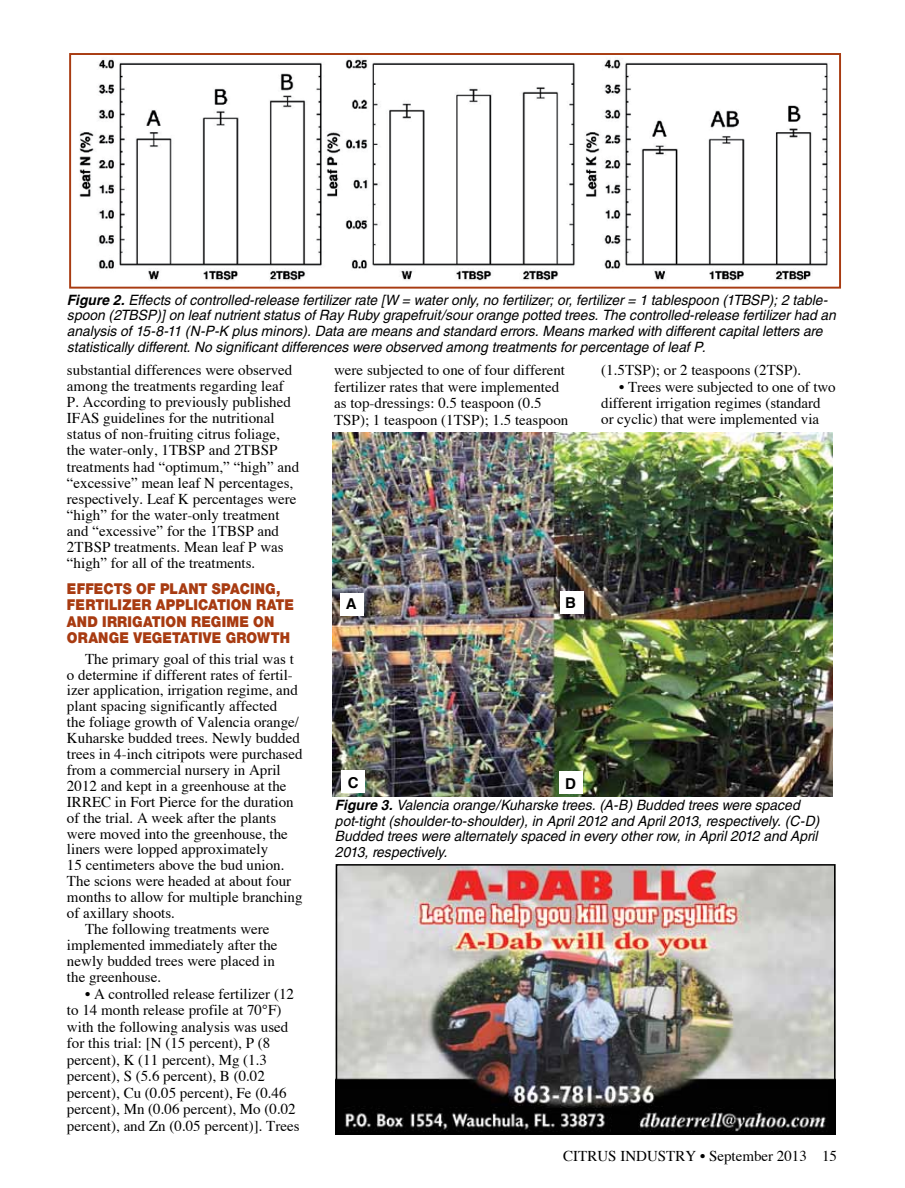
<style>
.page{position:relative;width:905px;height:1188px;background:#fff}
.page>*{position:absolute;margin:0;border:0;box-sizing:border-box;transform-origin:0 0}
.t1{font:15px/16px "Times";color:#000}
.t2{font:900 15px/16.5px "Helvetica Neue";letter-spacing:.01em;color:#a83b11;scale:.9 1}
.t3{font:700 15px "Helvetica";color:#000}
.t4{font:italic 14.25px/15.8px "Helvetica";color:#000}
.s1{font-weight:700}
</style>
<div class="page">
<img style="left:79px;top:58px;width:749px;height:223px">
<div style="left:69px;top:53px;width:772px;height:236px;border:2px solid #a83b11"></div>
<img style="left:339px;top:867px;width:493px;height:264px">
<div style="left:336px;top:864px;width:499px;height:270px;border:2px solid #000"></div>
<img style="left:333px;top:432px;width:499px;height:364px">
<div style="left:559px;top:591px;width:24px;height:22px;background:#fff"></div>
<div style="left:341px;top:770px;width:24px;height:23px;background:#fff"></div>
<div style="left:558px;top:771px;width:24px;height:23px;background:#fff"></div>
<div style="left:340px;top:593px;width:24px;height:23px;background:#fff"></div>
<p class="t4" style="left:67px;top:292px;width:770px"><span class="s1">Figure 2.</span> Effects of controlled-release fertilizer rate [W = water only, no fertilizer; or, fertilizer = 1 tablespoon (1TBSP); 2 table&shy;spoon (2TBSP)] on leaf nutrient status of Ray Ruby grapefruit/sour orange potted trees. The controlled-release fertilizer had an analysis of 15-8-11 (N-P-K plus minors). Data are means and standard errors. Means marked with different capital letters are statistically different. No significant differences were observed among treatments for percentage of leaf P.</p>
<p class="t1" style="left:67px;top:362px;width:234px">substantial differences were observed among the treatments regarding leaf P. According to previously published IFAS guidelines for the nutritional status of non-fruiting citrus foliage, the water-only, 1TBSP and 2TBSP treatments had “optimum,” “high” and “excessive” mean leaf N percentages, respectively. Leaf K percentages were “high” for the water-only treatment and “excessive” for the 1TBSP and 2TBSP treatments. Mean leaf P was “high” for all of the treatments.</p>
<p class="t2" style="left:67px;top:580px;width:254px">EFFECTS OF PLANT SPACING,<br>FERTILIZER APPLICATION RATE<br>AND IRRIGATION REGIME ON<br>ORANGE VEGETATIVE GROWTH</p>
<p class="t1" style="left:85px;top:650px;width:210px">The primary goal of this trial was t</p>
<p class="t1" style="left:67px;top:666px;width:227px">o determine if different rates of fertil-</p>
<p class="t1" style="left:67px;top:682px;width:232px">izer application, irrigation regime, and</p>
<p class="t1" style="left:67px;top:698px;width:212px">plant spacing significantly affected</p>
<p class="t1" style="left:67px;top:714px;width:234px">the foliage growth of Valencia orange/</p>
<p class="t1" style="left:67px;top:730px;width:234px">Kuharske budded trees. Newly budded</p>
<p class="t1" style="left:67px;top:746px;width:237px">trees in 4-inch citripots were purchased</p>
<p class="t1" style="left:67px;top:762px;width:215px">from a commercial nursery in April</p>
<p class="t1" style="left:67px;top:778px;width:221px">2012 and kept in a greenhouse at the</p>
<p class="t1" style="left:67px;top:793px;width:228px">IRREC in Fort Pierce for the duration</p>
<p class="t1" style="left:67px;top:809px;width:211px">of the trial. A week after the plants</p>
<p class="t1" style="left:67px;top:825px;width:222px">were moved into the greenhouse, the</p>
<p class="t1" style="left:67px;top:841px;width:203px">liners were lopped approximately</p>
<p class="t1" style="left:67px;top:857px;width:219px">15 centimeters above the bud union.</p>
<p class="t1" style="left:67px;top:873px;width:226px">The scions were headed at about four</p>
<p class="t1" style="left:67px;top:889px;width:237px">months to allow for multiple branching</p>
<p class="t1" style="left:67px;top:905px;width:109px">of axillary shoots.</p>
<p class="t1" style="left:85px;top:921px;width:186px">The following treatments were</p>
<p class="t1" style="left:67px;top:937px;width:212px">implemented immediately after the</p>
<p class="t1" style="left:67px;top:952px;width:209px">newly budded trees were placed in</p>
<p class="t1" style="left:67px;top:969px;width:96px">the greenhouse.</p>
<p class="t1" style="left:67px;top:985px;width:234px;line-height:16.5px;text-indent:18px">• A controlled release fertilizer (12 to 14 month release profile at 70°F) with the following analysis was used for this trial: [N (15 percent), P (8 percent), K (11 percent), Mg (1.3 percent), S (5.6 percent), B (0.02 percent), Cu (0.05 percent), Fe (0.46 percent), Mn (0.06 percent), Mo (0.02 percent), and Zn (0.05 percent)]. Trees</p>
<p class="t1" style="left:334px;top:362px;width:236px;line-height:16.5px">were subjected to one of four different fertilizer rates that were implemented as top-dressings: 0.5 teaspoon (0.5<br>TSP); 1 teaspoon (1TSP); 1.5 teaspoon</p>
<p class="t1" style="left:601px;top:362px;width:201px">(1.5TSP); or 2 teaspoons (2TSP).</p>
<p class="t1" style="left:601px;top:378px;width:236px;text-indent:18px">• Trees were subjected to one of two different irrigation regimes (standard or cyclic) that were implemented via</p>
<p class="t3" style="left:346px;top:594px;width:12px">A</p>
<p class="t3" style="left:565px;top:592px;width:12px">B</p>
<p class="t3" style="left:348px;top:772px;width:12px">C</p>
<p class="t3" style="left:565px;top:773px;width:12px">D</p>
<p class="t4" style="left:335px;top:797px;width:486px"><span class="s1">Figure 3.</span> Valencia orange/Kuharske trees. (A-B) Budded trees were spaced pot-tight (shoulder-to-shoulder), in April 2012 and April 2013, respectively. (C-D)<br>Budded trees were alternately spaced in every other row, in April 2012 and April 2013, respectively.</p>
<p class="t1" style="left:563px;top:1148px;width:275px">CITRUS INDUSTRY • September 2013 15</p>
</div>
